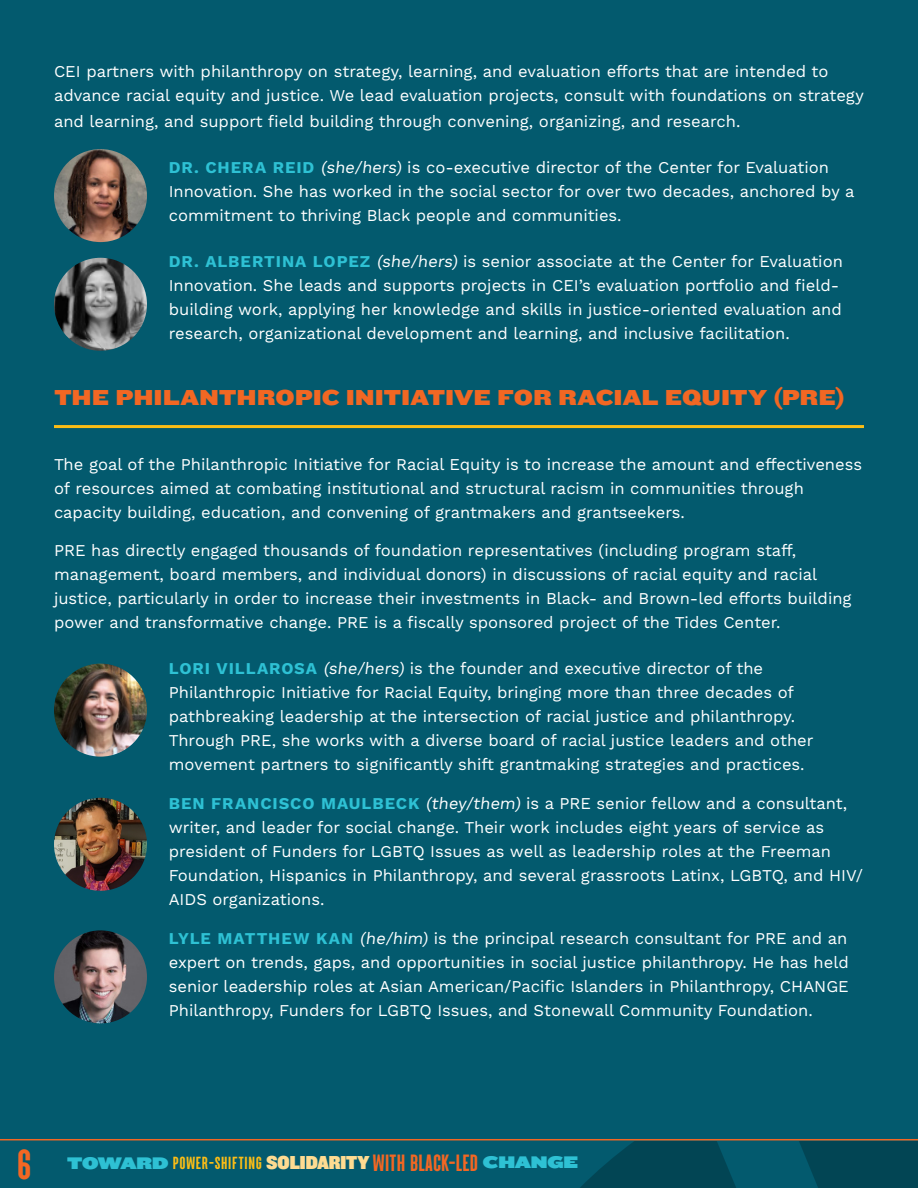
<style>
.page{position:relative;width:918px;height:1188px;background:#fff}
.page>*{position:absolute;margin:0;border:0;box-sizing:border-box;transform-origin:0 0}
.t1{font:900 45px "Parkson";color:#f26723}
.t2{font:22.5px "Knockout 73 Full Heviweight";color:#f26723}
.t3{font:900 18.75px "Parkson";letter-spacing:.03em;color:#fbbd16}
.t4{font:16.5px/24px "Work Sans";color:#fff}
.s1{font-weight:700;color:#2ec1d4}
.s2{font-family:"Knockout 94 Ultmt Sumo";font-weight:400;font-size:17.4px;color:#2ec1d4}
.s3{font-family:"Knockout 91 Ultmt Middlewt";font-weight:400;font-size:19.5px;color:#fedb91}
.s4{font-size:25.2px;color:#f26723}
</style>
<div class="page">
<div style="left:0;top:1140px;width:918px;height:48px;background:#035a6e"></div>
<svg style="left:770px;top:1140px;width:148px;height:48px"></svg>
<svg style="left:491px;top:1140px;width:265px;height:48px"></svg>
<div style="left:0;top:0;width:918px;height:1140px;background:#035a6e"></div>
<hr style="left:54px;top:425px;width:810px;height:3px;background:#fbbd16">
<img style="left:54px;top:664px;width:93px;height:93px;border-radius:46px">
<img style="left:54px;top:798px;width:93px;height:93px;border-radius:46px">
<img style="left:54px;top:930px;width:93px;height:93px;border-radius:46px">
<img style="left:54px;top:258px;width:93px;height:93px;border-radius:46px">
<img style="left:54px;top:149px;width:93px;height:93px;border-radius:46px">
<hr style="left:0;top:1139px;width:918px;height:1px;background:#f26723">
<p class="t4" style="left:54px;top:60px;width:811px">CEI partners with philanthropy on strategy, learning, and evaluation efforts that are intended to advance racial equity and justice. We lead evaluation projects, consult with foundations on strategy</p>
<p class="t4" style="left:54px;top:110px;width:688px">and learning, and support field building through convening, organizing, and research.</p>
<p class="t4" style="left:169px;top:156px;width:687px"><span class="s1">DR. CHERA REID</span> (she/hers) is co-executive director of the Center for Evaluation<br>Innovation. She has worked in the social sector for over two decades, anchored by a commitment to thriving Black people and communities.</p>
<p class="t4" style="left:169px;top:250px;width:676px"><span class="s1">DR. ALBERTINA LOPEZ</span> (she/hers) is senior associate at the Center for Evaluation Innovation. She leads and supports projects in CEI’s evaluation portfolio and field&shy;building work, applying her knowledge and skills in justice-oriented evaluation and research, organizational development and learning, and inclusive facilitation.</p>
<h2 class="t2" style="left:54px;top:381px;width:793px">THE PHILANTHROPIC INITIATIVE FOR RACIAL EQUITY (PRE)</h2>
<p class="t4" style="left:54px;top:453px;width:810px">The goal of the Philanthropic Initiative for Racial Equity is to increase the amount and effectiveness of resources aimed at combating institutional and structural racism in communities through capacity building, education, and convening of grantmakers and grantseekers.</p>
<p class="t4" style="left:54px;top:539px;width:799px">PRE has directly engaged thousands of foundation representatives (including program staff, management, board members, and individual donors) in discussions of racial equity and racial justice, particularly in order to increase their investments in Black- and Brown-led efforts building power and transformative change. PRE is a fiscally sponsored project of the Tides Center.</p>
<p class="t4" style="left:169px;top:657px;width:646px"><span class="s1">LORI VILLAROSA</span> (she/hers) is the founder and executive director of the Philanthropic Initiative for Racial Equity, bringing more than three decades of pathbreaking leadership at the intersection of racial justice and philanthropy.<br>Through PRE, she works with a diverse board of racial justice leaders and other movement partners to significantly shift grantmaking strategies and practices.</p>
<p class="t4" style="left:169px;top:792px;width:696px"><span class="s1">BEN FRANCISCO MAULBECK</span> (they/them) is a PRE senior fellow and a consultant, writer, and leader for social change. Their work includes eight years of service as president of Funders for LGBTQ Issues as well as leadership roles at the Freeman Foundation, Hispanics in Philanthropy, and several grassroots Latinx, LGBTQ, and HIV/ AIDS organizations.</p>
<p class="t4" style="left:169px;top:927px;width:682px;text-align:justify"><span class="s1">LYLE MATTHEW KAN</span> (he/him) is the principal research consultant for PRE and an expert on trends, gaps, and opportunities in social justice philanthropy. He has held senior leadership roles at Asian American/Pacific Islanders in Philanthropy, CHANGE Philanthropy, Funders for LGBTQ Issues, and Stonewall Community Foundation.</p>
<h1 class="t1" style="left:17px;top:1141px;width:16px">6</h1>
<p class="t3" style="left:67px;top:1153px;width:512px"><span class="s2">TOWARD</span> POWER-SHIFTING <span class="s3">SOLIDARITY</span> <span class="s4">WITH BLACK-LED</span> <span class="s2">CHANGE</span></p>
</div>
